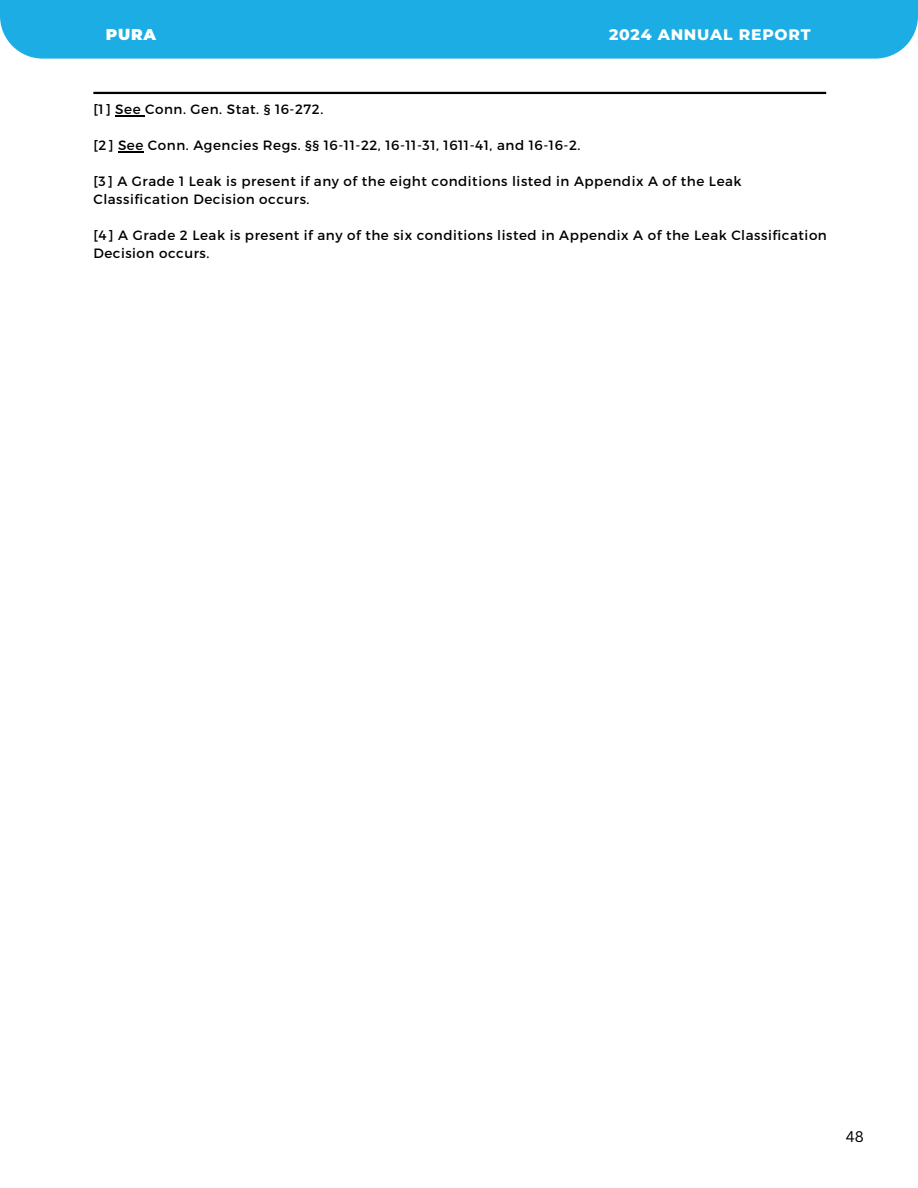
<style>
.page{position:relative;width:918px;height:1188px;background:#fff}
.page>*{position:absolute;margin:0;border:0;box-sizing:border-box;transform-origin:0 0}
.t1{font:800 15.6px "Montserrat";letter-spacing:.05em;color:#fff}
.t2{font:900 15.6px "Montserrat";color:#fff}
.t3{font:15px "Canva Sans";color:#000}
.t4{font:13.5px/18px "Montserrat";letter-spacing:.04em;color:#000}
</style>
<div class="page">
<div style="left:0;top:0;width:918px;height:59px;background:#1cade4"></div>
<hr style="left:115px;top:115px;width:30px;height:1px;background:#000">
<svg style="left:118px;top:151px;width:26px;height:1px"></svg>
<hr style="left:93px;top:92px;width:733px;height:2px;background:#000">
<h1 class="t2" style="left:106px;top:25px;width:52px">PURA</h1>
<p class="t1" style="left:609px;top:25px;width:203px">2024 ANNUAL REPORT</p>
<p class="t4" style="left:93px;top:99px;width:231px">[1] See Conn. Gen. Stat. § 16-272.</p>
<p class="t4" style="left:93px;top:135px;width:489px">[2] See Conn. Agencies Regs. §§ 16-11-22, 16-11-31, 1611-41, and 16-16-2.</p>
<p class="t4" style="left:93px;top:171px;width:650px">[3] A Grade 1 Leak is present if any of the eight conditions listed in Appendix A of the Leak<br>Classification Decision occurs.</p>
<p class="t4" style="left:93px;top:225px;width:735px">[4] A Grade 2 Leak is present if any of the six conditions listed in Appendix A of the Leak Classification<br>Decision occurs.</p>
<h1 class="t3" style="left:846px;top:1126px;width:20px">48</h1>
</div>
